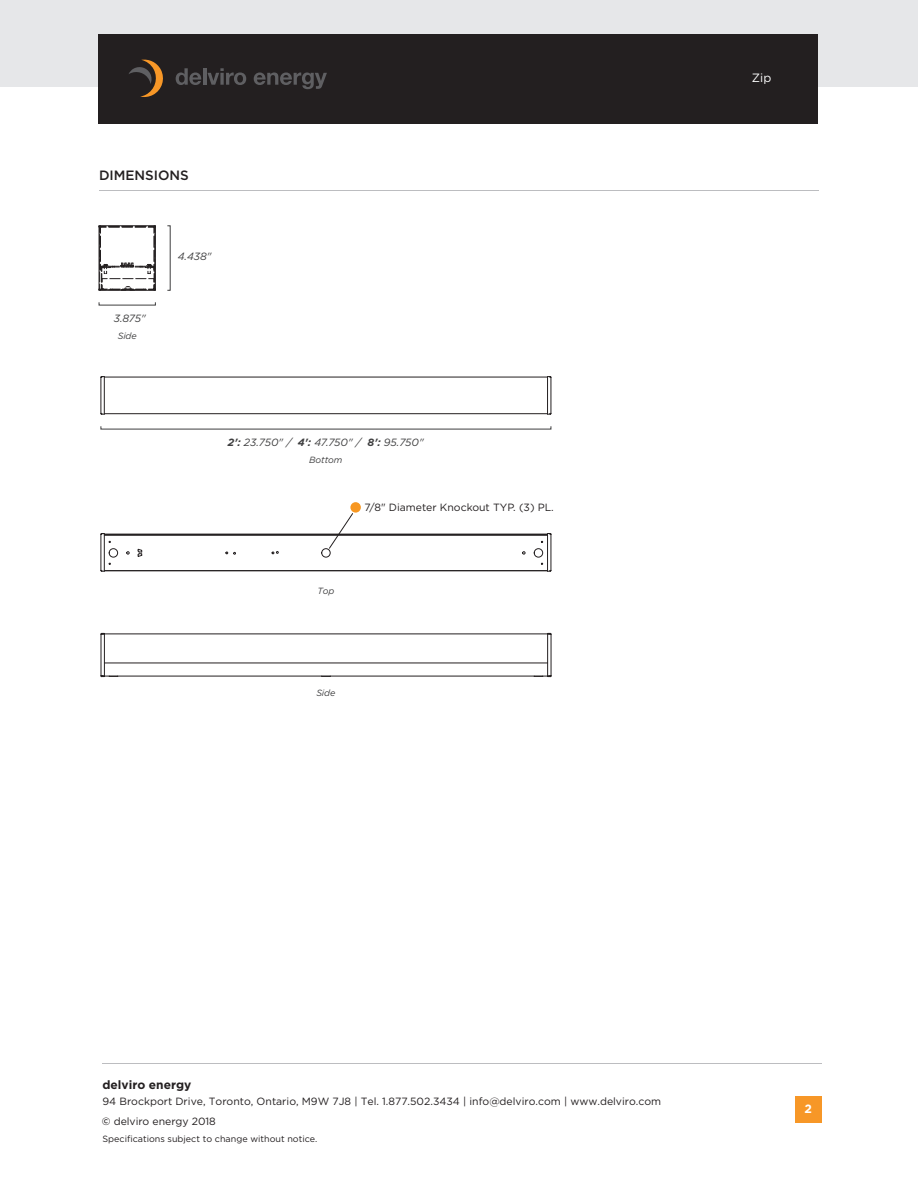
<style>
.page{position:relative;width:918px;height:1188px;background:#fff}
.page>*{position:absolute;margin:0;border:0;box-sizing:border-box;transform-origin:0 0}
.t1{font:500 13.5px "Gotham";color:#231f20}
.t2{font:700 12px "Gotham";color:#231f20}
.t3{font:12px "Gotham";color:#fff}
.t4{font:700 12px "Gotham";color:#fff}
.t5{font:10.5px "Gotham";color:#231f20}
.t6{font:italic 10.5px "Gotham";letter-spacing:-.005em;color:#3e3e3f}
.t7{font:9px "Gotham";color:#231f20}
.t8{font:italic 9px "Gotham";letter-spacing:-.01em;color:#3e3e3f}
.s1{font-weight:700}
.s2{font-weight:500}
</style>
<div class="page">
<hr style="left:99px;top:190px;width:720px;height:1px;background:#bcbdc0">
<div style="left:0;top:0;width:918px;height:87px;background:#e6e7e9"></div>
<div style="left:98px;top:34px;width:720px;height:90px;background:#231f20"></div>
<svg style="left:129px;top:59px;width:34px;height:38px"></svg>
<svg style="left:176px;top:68px;width:25px;height:17px"></svg>
<hr style="left:203px;top:68px;width:3px;height:17px;background:#5f5f62">
<svg style="left:207px;top:68px;width:39px;height:17px"></svg>
<svg style="left:254px;top:72px;width:73px;height:17px"></svg>
<div style="left:795px;top:1096px;width:26px;height:27px;background:#f79727"></div>
<hr style="left:102px;top:1063px;width:720px;height:1px;background:#bcbdc0">
<svg style="left:98px;top:225px;width:58px;height:66px"></svg>
<div style="left:167px;top:225px;width:4px;height:66px;border:1px solid #3e3e3f"></div>
<hr style="left:104px;top:413px;width:444px;height:1px;background:#231f20">
<hr style="left:104px;top:377px;width:444px;height:1px;background:#231f20">
<hr style="left:547px;top:377px;width:1px;height:37px;background:#231f20">
<hr style="left:551px;top:377px;width:1px;height:36px;background:#231f20">
<hr style="left:104px;top:377px;width:1px;height:37px;background:#231f20">
<hr style="left:101px;top:377px;width:1px;height:36px;background:#231f20">
<hr style="left:102px;top:676px;width:448px;height:1px;background:#231f20">
<hr style="left:101px;top:634px;width:449px;height:1px;background:#231f20">
<hr style="left:104px;top:663px;width:444px;height:1px;background:#231f20">
<svg style="left:100px;top:675px;width:18px;height:2px"></svg>
<hr style="left:104px;top:634px;width:1px;height:42px;background:#231f20">
<hr style="left:101px;top:634px;width:1px;height:42px;background:#231f20">
<hr style="left:547px;top:634px;width:1px;height:42px;background:#231f20">
<hr style="left:551px;top:634px;width:1px;height:42px;background:#231f20">
<svg style="left:534px;top:675px;width:18px;height:2px"></svg>
<hr style="left:104px;top:535px;width:444px;height:1px;background:#231f20">
<svg style="left:137px;top:548px;width:6px;height:9px"></svg>
<svg style="left:226px;top:552px;width:10px;height:3px"></svg>
<svg style="left:272px;top:551px;width:7px;height:3px"></svg>
<svg style="left:126px;top:551px;width:4px;height:4px"></svg>
<svg style="left:522px;top:551px;width:3px;height:4px"></svg>
<div style="left:321px;top:548px;width:10px;height:10px;border:1px solid #231f20;border-radius:50%"></div>
<div style="left:109px;top:548px;width:9px;height:10px;border:1px solid #231f20;border-radius:50%"></div>
<div style="left:534px;top:548px;width:9px;height:10px;border:1px solid #231f20;border-radius:50%"></div>
<hr style="left:104px;top:570px;width:444px;height:1px;background:#231f20">
<hr style="left:104px;top:534px;width:444px;height:1px;background:#231f20">
<hr style="left:547px;top:534px;width:1px;height:37px;background:#231f20">
<svg style="left:541px;top:563px;width:11px;height:9px"></svg>
<hr style="left:551px;top:534px;width:1px;height:36px;background:#231f20">
<hr style="left:104px;top:534px;width:1px;height:37px;background:#231f20">
<hr style="left:101px;top:534px;width:1px;height:36px;background:#231f20">
<svg style="left:100px;top:563px;width:11px;height:9px"></svg>
<svg style="left:328px;top:513px;width:26px;height:36px"></svg>
<div style="left:350px;top:502px;width:11px;height:11px;background:#f79721;border-radius:50%"></div>
<p class="t1" style="left:99px;top:168px;width:91px">DIMENSIONS</p>
<p class="t6" style="left:114px;top:312px;width:34px">3.875"</p>
<p class="t8" style="left:118px;top:331px;width:21px">Side</p>
<p class="t6" style="left:178px;top:250px;width:35px">4.438"</p>
<p class="t6" style="left:228px;top:436px;width:197px"><span class="s1">2':</span> 23.750" / <span class="s1">4':</span> 47.750" / <span class="s1">8':</span> 95.750"</p>
<p class="t8" style="left:309px;top:455px;width:35px">Bottom</p>
<p class="t8" style="left:317px;top:586px;width:19px">Top</p>
<p class="t5" style="left:365px;top:501px;width:191px">7/8" Diameter Knockout TYP. (3) PL.</p>
<p class="t8" style="left:316px;top:688px;width:21px">Side</p>
<p class="t3" style="left:752px;top:72px;width:21px">Zip</p>
<p class="t2" style="left:102px;top:1078px;width:90px">delviro energy</p>
<p class="t5" style="left:102px;top:1096px;width:560px">94 Brockport Drive, Toronto, Ontario, M9W 7J8 | Tel. 1.877.502.3434 | info@delviro.com | www.delviro.com</p>
<p class="t5" style="left:102px;top:1115px;width:116px"><span class="s2">©</span> delviro energy 2018</p>
<p class="t7" style="left:102px;top:1133px;width:216px">Specifications subject to change without notice.</p>
<p class="t4" style="left:804px;top:1102px;width:9px">2</p>
</div>
